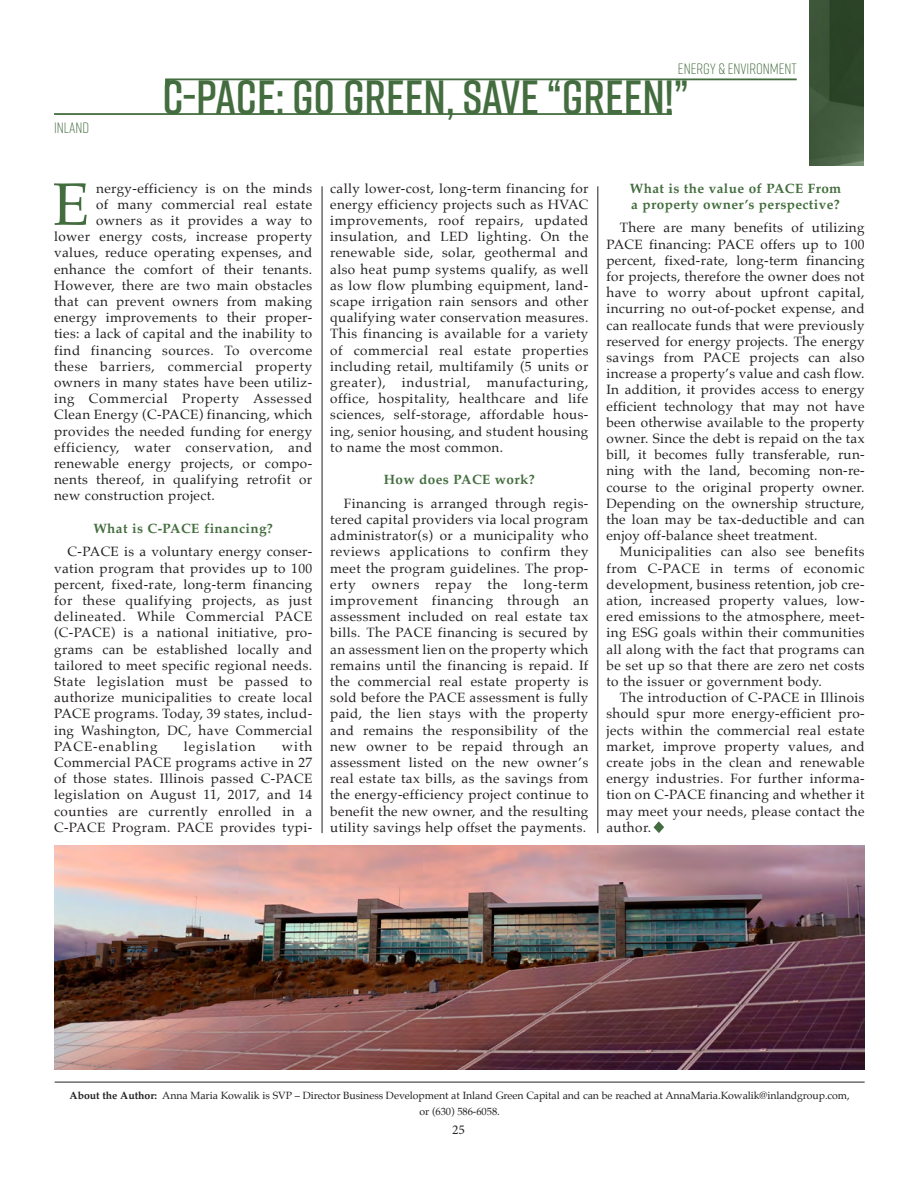
<style>
.page{position:relative;width:918px;height:1188px;background:#fff}
.page>*{position:absolute;margin:0;border:0;box-sizing:border-box;transform-origin:0 0}
.Drop_cap_1st_para{font:59.85px "Palatino";color:#436d3e}
.t1{font:600 48px "Rift";color:#436d3e}
.t2{font:300 15px "Rift";color:#436d3e}
.Drop_cap_1st_para-2{font:13.5px/16.2px "Palatino";letter-spacing:.03em;color:#231f20;text-align:justify}
.Drop_cap_1st_para-3{font:700 13.5px "Palatino";letter-spacing:.03em;color:#436d3e}
.Drop_cap_1st_para-4{font:13.5px "Palatino";letter-spacing:.05em;color:#231f20}
.Drop_cap_1st_para-5{font:13.5px "Palatino";letter-spacing:.075em;color:#231f20}
.t3{font:13.5px "Minion Pro";color:#231f20}
.t4{font:10.5px "Palatino";letter-spacing:-.005em;color:#231f20}
.s1{font-weight:700}
</style>
<div class="page">
<svg style="left:654px;top:821px;width:10px;height:12px"></svg>
<hr style="left:55px;top:1082px;width:810px;height:1px;background:#231f20">
<hr style="left:322px;top:186px;width:1px;height:647px;background:#231f20">
<hr style="left:597px;top:186px;width:1px;height:647px;background:#231f20">
<svg style="left:668px;top:110px;width:4px;height:3px"></svg>
<hr style="left:165px;top:78px;width:632px;height:2px;background:#436d3e">
<hr style="left:54px;top:113px;width:618px;height:2px;background:#436d3e">
<img style="left:810px;top:0;width:54px;height:165px">
<svg style="left:165px;top:80px;width:5px;height:7px"></svg>
<img style="left:54px;top:846px;width:811px;height:223px">
<p class="t2" style="left:678px;top:58px;width:120px">ENERGY &amp; ENVIRONMENT</p>
<p class="t2" style="left:54px;top:117px;width:37px">INLAND</p>
<p class="t1" style="left:163px;top:63px;width:528px">C-PACE: GO GREEN, SAVE “GREEN!”</p>
<p class="Drop_cap_1st_para" style="left:53px;top:155px;width:38px">E</p>
<p class="Drop_cap_1st_para-2" style="left:96px;top:180px;width:218px">nergy-efficiency is on the minds</p>
<p class="Drop_cap_1st_para-2" style="left:96px;top:196px;width:218px">of many commercial real estate</p>
<p class="Drop_cap_1st_para-2" style="left:96px;top:212px;width:218px">owners as it provides a way to</p>
<p class="Drop_cap_1st_para-2" style="left:54px;top:228px;width:260px">lower energy costs, increase property</p>
<p class="Drop_cap_1st_para-2" style="left:54px;top:245px;width:260px">values, reduce operating expenses, and</p>
<p class="Drop_cap_1st_para-2" style="left:54px;top:261px;width:260px">enhance the comfort of their tenants.</p>
<p class="Drop_cap_1st_para-2" style="left:54px;top:277px;width:260px">However, there are two main obstacles</p>
<p class="Drop_cap_1st_para-2" style="left:54px;top:293px;width:260px">that can prevent owners from making</p>
<p class="Drop_cap_1st_para-2" style="left:54px;top:309px;width:260px">energy improvements to their proper-</p>
<p class="Drop_cap_1st_para-2" style="left:54px;top:326px;width:260px">ties: a lack of capital and the inability to</p>
<p class="Drop_cap_1st_para-2" style="left:54px;top:342px;width:260px">find financing sources. To overcome</p>
<p class="Drop_cap_1st_para-2" style="left:54px;top:358px;width:260px">these barriers, commercial property</p>
<p class="Drop_cap_1st_para-2" style="left:54px;top:374px;width:260px">owners in many states have been utiliz-</p>
<p class="Drop_cap_1st_para-4" style="left:54px;top:387px;width:260px">ing Commercial Property Assessed</p>
<p class="Drop_cap_1st_para-2" style="left:54px;top:407px;width:260px">Clean Energy (C-PACE) financing, which</p>
<p class="Drop_cap_1st_para-2" style="left:54px;top:423px;width:260px">provides the needed funding for energy</p>
<p class="Drop_cap_1st_para-4" style="left:54px;top:436px;width:260px">efficiency, water conservation, and</p>
<p class="Drop_cap_1st_para-2" style="left:54px;top:455px;width:260px">renewable energy projects, or compo-</p>
<p class="Drop_cap_1st_para-2" style="left:54px;top:471px;width:260px">nents thereof, in qualifying retrofit or</p>
<p class="Drop_cap_1st_para-2" style="left:54px;top:488px;width:162px">new construction project.</p>
<p class="Drop_cap_1st_para-3" style="left:93px;top:517px;width:181px">What is C-PACE financing?</p>
<p class="Drop_cap_1st_para-2" style="left:54px;top:544px;width:260px;text-indent:14px">C-PACE is a voluntary energy conser&shy;vation program that provides up to 100 percent, fixed-rate, long-term financing for these qualifying projects, as just delineated. While Commercial PACE (C-PACE) is a national initiative, pro&shy;grams can be established locally and tailored to meet specific regional needs.<br>State legislation must be passed to authorize municipalities to create local PACE programs. Today, 39 states, includ&shy;ing Washington, DC, have Commercial PACE-enabling</p>
<p class="Drop_cap_1st_para-2" style="left:54px;top:738px;width:260px;text-indent:228px">with Commercial PACE programs active in 27 of those states. Illinois passed C-PACE legislation on August 11, 2017, and 14 counties are currently enrolled in a C-PACE Program. PACE provides typi-</p>
<p class="Drop_cap_1st_para-5" style="left:184px;top:735px;width:73px">legislation</p>
<p class="Drop_cap_1st_para-2" style="left:330px;top:180px;width:260px">cally lower-cost, long-term financing for energy efficiency projects such as HVAC improvements, roof repairs, updated insulation, and LED lighting. On the renewable side, solar, geothermal and also heat pump systems qualify, as well as low flow plumbing equipment, land&shy;scape irrigation rain sensors and other qualifying water conservation measures.<br>This financing is available for a variety of commercial real estate properties including retail, multifamily (5 units or greater), industrial, manufacturing, office, hospitality, healthcare and life sciences, self-storage, affordable hous&shy;ing, senior housing, and student housing to name the most common.</p>
<p class="Drop_cap_1st_para-3" style="left:384px;top:468px;width:152px">How does PACE work?</p>
<p class="Drop_cap_1st_para-2" style="left:330px;top:495px;width:260px;text-indent:14px">Financing is arranged through regis&shy;tered capital providers via local program administrator(s) or a municipality who reviews applications to confirm they meet the program guidelines. The prop&shy;erty owners repay the long-term improvement financing through an assessment included on real estate tax bills. The PACE financing is secured by an assessment lien on the property which remains until the financing is repaid. If the commercial real estate property is sold before the PACE assessment is fully paid, the lien stays with the property and remains the responsibility of the new owner to be repaid through an assessment listed on the new owner’s real estate tax bills, as the savings from the energy-efficiency project continue to benefit the new owner, and the resulting utility savings help offset the payments.</p>
<p class="Drop_cap_1st_para-3" style="left:630px;top:176px;width:213px">What is the value of PACE From</p>
<p class="Drop_cap_1st_para-3" style="left:631px;top:193px;width:210px">a property owner’s perspective?</p>
<p class="Drop_cap_1st_para-2" style="left:606px;top:220px;width:260px;text-indent:14px">There are many benefits of utilizing PACE financing: PACE offers up to 100 percent, fixed-rate, long-term financing for projects, therefore the owner does not have to worry about upfront capital, incurring no out-of-pocket expense, and can reallocate funds that were previously reserved for energy projects. The energy savings from PACE projects can also increase a property’s value and cash flow.<br>In addition, it provides access to energy efficient technology that may not have been otherwise available to the property owner. Since the debt is repaid on the tax bill, it becomes fully transferable, run&shy;ning with the land, becoming non-re&shy;course to the original property owner.<br>Depending on the ownership structure, the loan may be tax-deductible and can enjoy off-balance sheet treatment.</p>
<p class="Drop_cap_1st_para-2" style="left:606px;top:544px;width:260px;text-indent:14px">Municipalities can also see benefits from C-PACE in terms of economic development, business retention, job cre&shy;ation, increased property values, low&shy;ered emissions to the atmosphere, meet&shy;ing ESG goals within their communities all along with the fact that programs can be set up so that there are zero net costs to the issuer or government body.</p>
<p class="Drop_cap_1st_para-2" style="left:606px;top:690px;width:260px;text-indent:14px">The introduction of C-PACE in Illinois should spur more energy-efficient pro&shy;jects within the commercial real estate market, improve property values, and create jobs in the clean and renewable energy industries. For further informa&shy;tion on C-PACE financing and whether it may meet your needs, please contact the author.</p>
<p class="t4" style="left:70px;top:1087px;width:782px"><span class="s1">About the Author:</span> Anna Maria Kowalik is SVP – Director Business Development at Inland Green Capital and can be reached at AnnaMaria.Kowalik@inlandgroup.com,</p>
<p class="t4" style="left:419px;top:1103px;width:82px">or (630) 586-6058.</p>
<p class="t3" style="left:452px;top:1121px;width:14px">25</p>
</div>
